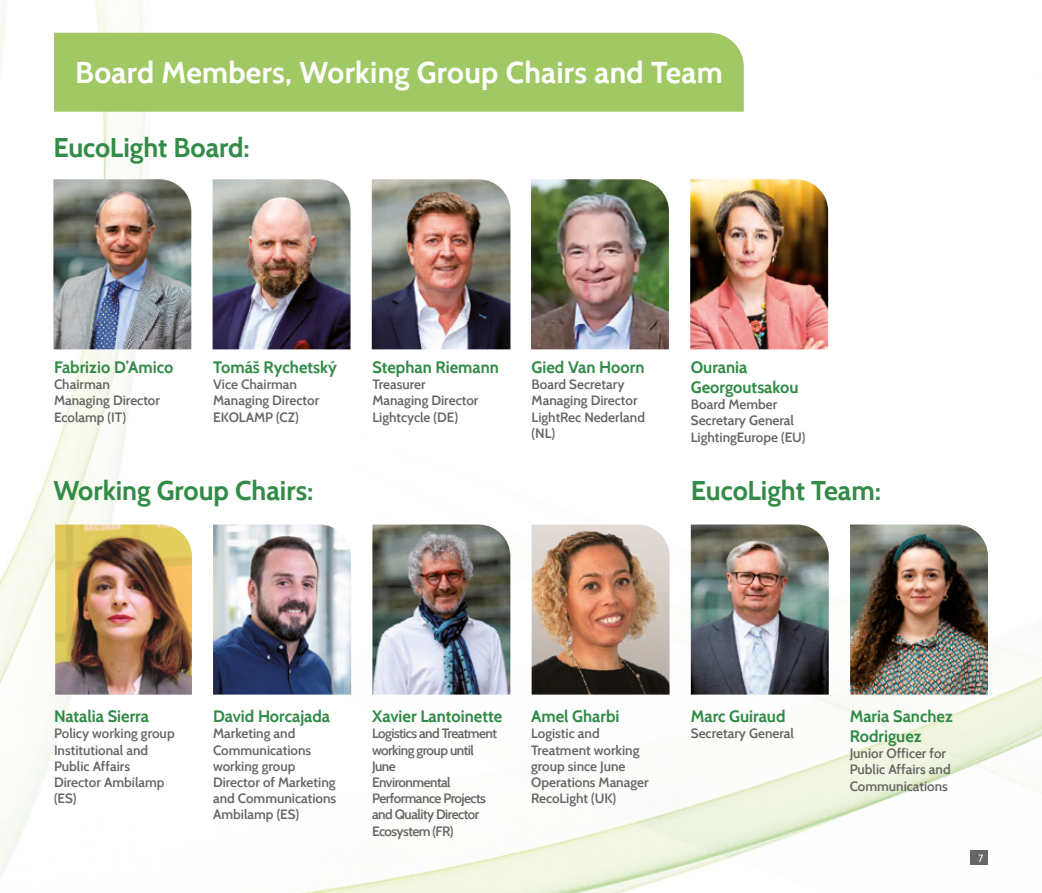
<style>
.page{position:relative;width:1042px;height:893px;background:#fff}
.page>*{position:absolute;margin:0;border:0;box-sizing:border-box;transform-origin:0 0}
.t1{font:700 30px "Cabin";letter-spacing:.01em;color:#fff}
.t2{font:700 27px "Cabin";color:#328b47}
.t3{font:700 16.5px/19.8px "Cabin";color:#328b47}
.t4{font:600 13.5px/16.2px "Cabin";color:#666665}
.t5{font:600 13.5px/16.2px "Cabin";letter-spacing:-.04em;color:#666665}
.t6{font:10.5px "Cabin";color:#fff}
</style>
<div class="page">
<img style="left:0;top:0;width:1042px;height:893px">
<img style="left:53px;top:179px;width:138px;height:170px">
<img style="left:691px;top:524px;width:138px;height:171px">
<img style="left:213px;top:179px;width:137px;height:170px">
<img style="left:850px;top:524px;width:138px;height:171px">
<img style="left:372px;top:179px;width:138px;height:170px">
<img style="left:531px;top:179px;width:138px;height:170px">
<img style="left:690px;top:179px;width:138px;height:170px">
<img style="left:55px;top:524px;width:137px;height:171px">
<img style="left:213px;top:524px;width:138px;height:171px">
<img style="left:372px;top:524px;width:138px;height:171px">
<img style="left:531px;top:524px;width:138px;height:171px">
<div style="left:54px;top:33px;width:690px;height:79px;background:#a0c864"></div>
<div style="left:970px;top:850px;width:17px;height:14px;background:#666665"></div>
<h1 class="t1" style="left:75px;top:54px;width:649px">Board Members, Working Group Chairs and Team</h1>
<h2 class="t2" style="left:53px;top:131px;width:198px">EucoLight Board:</h2>
<p class="t3" style="left:54px;top:357px;width:121px">Fabrizio D’Amico</p>
<p class="t4" style="left:54px;top:376px;width:108px">Chairman<br>Managing Director<br>Ecolamp (IT)</p>
<p class="t3" style="left:213px;top:357px;width:125px">Tomáš Rychetský</p>
<p class="t4" style="left:213px;top:376px;width:108px">Vice Chairman<br>Managing Director<br>EKOLAMP (CZ)</p>
<p class="t3" style="left:372px;top:357px;width:128px">Stephan Riemann</p>
<p class="t4" style="left:372px;top:376px;width:108px">Treasurer<br>Managing Director<br>Lightcycle (DE)</p>
<p class="t3" style="left:531px;top:357px;width:114px">Gied Van Hoorn</p>
<p class="t4" style="left:531px;top:376px;width:115px">Board Secretary<br>Managing Director<br>LightRec Nederland (NL)</p>
<p class="t3" style="left:691px;top:357px;width:109px">Ourania<br>Georgoutsakou</p>
<p class="t4" style="left:691px;top:396px;width:116px">Board Member<br>Secretary General<br>LightingEurope (EU)</p>
<h2 class="t2" style="left:53px;top:474px;width:261px">Working Group Chairs:</h2>
<h2 class="t2" style="left:691px;top:474px;width:192px">EucoLight Team:</h2>
<p class="t3" style="left:54px;top:706px;width:97px">Natalia Sierra</p>
<p class="t4" style="left:54px;top:725px;width:122px">Policy working group<br>Institutional and<br>Public Affairs<br>Director Ambilamp (ES)</p>
<p class="t3" style="left:213px;top:706px;width:119px">David Horcajada</p>
<p class="t4" style="left:213px;top:725px;width:125px">Marketing and<br>Communications working group<br>Director of Marketing and Communications<br>Ambilamp (ES)</p>
<p class="t3" style="left:372px;top:706px;width:132px">Xavier Lantoinette</p>
<p class="t5" style="left:372px;top:725px;width:126px">Logistics and Treatment working group until<br>June<br>Environmental<br>Performance Projects and Quality Director<br>Ecosystem (FR)</p>
<p class="t3" style="left:531px;top:706px;width:90px">Amel Gharbi</p>
<p class="t4" style="left:531px;top:725px;width:119px">Logistic and<br>Treatment working group since June<br>Operations Manager<br>RecoLight (UK)</p>
<p class="t3" style="left:691px;top:706px;width:96px">Marc Guiraud</p>
<p class="t4" style="left:691px;top:725px;width:105px">Secretary General</p>
<p class="t3" style="left:850px;top:706px;width:105px">Maria Sanchez<br>Rodriguez</p>
<p class="t4" style="left:850px;top:745px;width:102px">Junior Officer for<br>Public Affairs and<br>Communications</p>
<p class="t6" style="left:978px;top:851px;width:7px">7</p>
</div>
